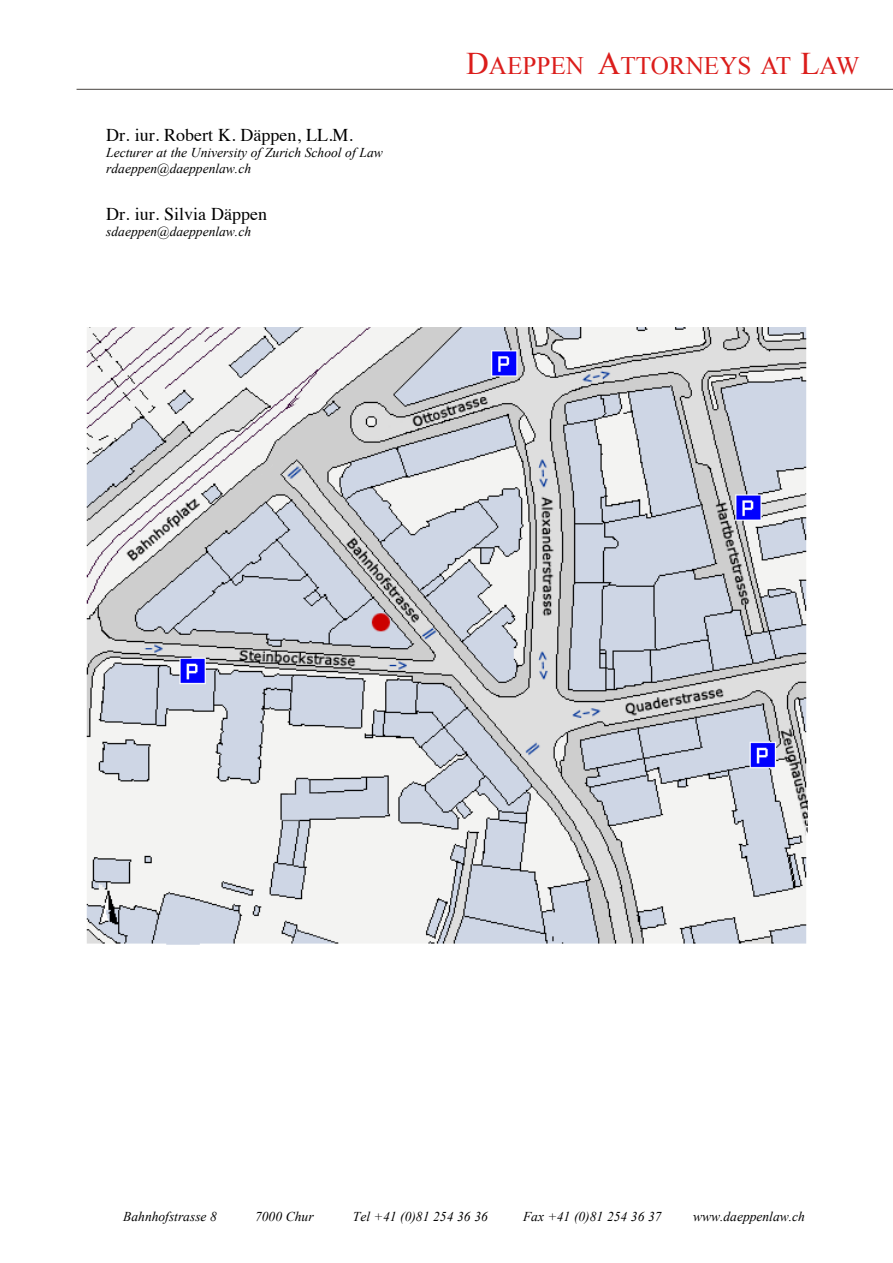
<style>
.page{position:relative;width:893px;height:1263px;background:#fff}
.page>*{position:absolute;margin:0;border:0;box-sizing:border-box;transform-origin:0 0}
.t1{font:25.2px "Times New Roman";color:#db1d1b}
.t2{font:18px "Times";color:#000}
.t3{font:italic 13.5px/16.2px "Times New Roman";color:#000}
.s1{font-size:31.5px}
</style>
<div class="page">
<img style="left:86px;top:327px;width:722px;height:617px">
<hr style="left:77px;top:89px;width:816px;height:1px;background:#484440">
<h2 class="t2" style="left:106px;top:118px;width:248px">Dr. iur. Robert K. Däppen, LL.M.</h2>
<p class="t3" style="left:106px;top:144px;width:278px">Lecturer at the University of Zurich School of Law rdaeppen@daeppenlaw.ch</p>
<h2 class="t2" style="left:106px;top:197px;width:162px">Dr. iur. Silvia Däppen</h2>
<p class="t3" style="left:106px;top:224px;width:146px">sdaeppen@daeppenlaw.ch</p>
<h1 class="t1" style="left:466px;top:49px;width:395px"><span class="s1">D</span>AEPPEN <span class="s1">A</span>TTORNEYS AT <span class="s1">L</span>AW</h1>
<p class="t3" style="left:123px;top:1208px;width:95px">Bahnhofstrasse 8</p>
<p class="t3" style="left:255px;top:1208px;width:60px">7000 Chur</p>
<p class="t3" style="left:353px;top:1208px;width:136px">Tel +41 (0)81 254 36 36</p>
<p class="t3" style="left:523px;top:1208px;width:140px">Fax +41 (0)81 254 36 37</p>
<p class="t3" style="left:693px;top:1208px;width:113px">www.daeppenlaw.ch</p>
</div>
